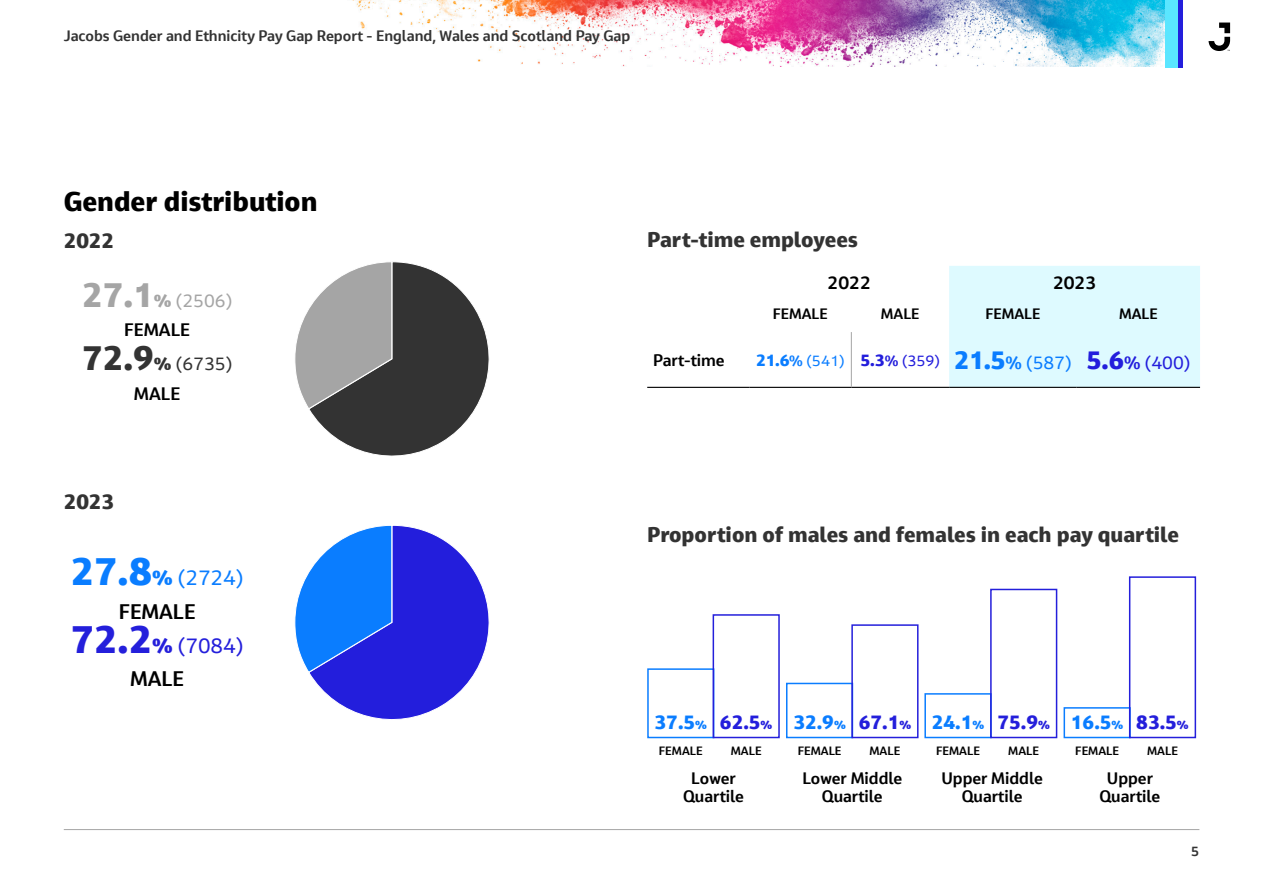
<style>
.page{position:relative;width:1263px;height:893px;background:#fff}
.page>*{position:absolute;margin:0;border:0;box-sizing:border-box;transform-origin:0 0}
.Heading_2{font:800 27px "Jacobs Chronos";color:#000}
.Heading_3x{font:800 21px "Jacobs Chronos";color:#333}
.t1{font:21px "Jacobs Chronos";color:#0a7dff}
.t2{font:21px "Jacobs Chronos";color:#241fdb}
.t3{font:700 21px "Jacobs Chronos";color:#000}
.t4{font:800 19.5px "Jacobs Chronos";color:#0a7dff}
.t5{font:800 19.5px "Jacobs Chronos";color:#241fdb}
.t6{font:800 19.5px "Jacobs Chronos";color:#231edc}
.Table_ColHead_12pt{font:700 18px "Jacobs Chronos";color:#000}
.t7{font:18px "Jacobs Chronos";color:#a5a5a5}
.t8{font:18px "Jacobs Chronos";color:#333}
.t9{font:18px "Jacobs Chronos";color:#0a7dff}
.t10{font:18px "Jacobs Chronos";color:#231edc}
.Table_ColHead_10pt{font:700 16.5px/18px "Jacobs Chronos";color:#000;text-align:center}
.t11{font:700 15px "Jacobs Chronos";color:#333}
.t12{font:700 15px "Jacobs Chronos";color:#000}
.t13{font:15px "Jacobs Chronos";color:#0a7dff}
.t14{font:15px "Jacobs Chronos";color:#231edc}
.t15{font:700 13.5px "Jacobs Chronos";color:#333}
.t16{font:700 12px "Jacobs Chronos";color:#000}
.s1{font-weight:800;font-size:34.5px}
.s2{font-weight:800}
.s3{font-weight:800;font-size:39px}
.s4{font-weight:800;font-size:16.5px}
.s5{font-weight:700}
.s6{font-weight:800;font-size:25.5px}
.s7{font-size:12px}
</style>
<div class="page">
<img style="left:352px;top:0;width:813px;height:66px">
<hr style="left:64px;top:829px;width:1135px;height:1px;background:#a5a5a5">
<svg style="left:1208px;top:23px;width:22px;height:28px"></svg>
<div style="left:1165px;top:0;width:13px;height:67px;background:#5ae6ff"></div>
<hr style="left:1178px;top:0;width:4px;height:67px;background:#231edc">
<div style="left:949px;top:266px;width:251px;height:121px;background:#defaff"></div>
<hr style="left:647px;top:387px;width:102px;height:1px;background:#000">
<hr style="left:749px;top:387px;width:102px;height:1px;background:#000">
<hr style="left:851px;top:387px;width:98px;height:1px;background:#000">
<hr style="left:949px;top:387px;width:128px;height:1px;background:#000">
<hr style="left:1077px;top:387px;width:123px;height:1px;background:#000">
<hr style="left:851px;top:332px;width:1px;height:55px;background:#a5a5a5">
<svg style="left:295px;top:261px;width:194px;height:195px"></svg>
<svg style="left:294px;top:525px;width:195px;height:195px"></svg>
<div style="left:786px;top:683px;width:67px;height:55px;border:2px solid #0a7dff"></div>
<div style="left:851px;top:624px;width:67px;height:114px;border:2px solid #241fdb"></div>
<div style="left:647px;top:668px;width:67px;height:70px;border:2px solid #0a7dff"></div>
<div style="left:713px;top:614px;width:67px;height:124px;border:2px solid #241fdb"></div>
<div style="left:924px;top:693px;width:68px;height:45px;border:2px solid #0a7dff"></div>
<div style="left:990px;top:589px;width:67px;height:149px;border:2px solid #241fdb"></div>
<div style="left:1063px;top:707px;width:68px;height:31px;border:2px solid #0a7dff"></div>
<div style="left:1129px;top:576px;width:67px;height:162px;border:2px solid #241fdb"></div>
<p class="t11" style="left:64px;top:26px;width:568px">Jacobs Gender and Ethnicity Pay Gap Report - England, Wales and Scotland Pay Gap</p>
<h2 class="Heading_2" style="left:64px;top:184px;width:255px">Gender distribution</h2>
<h1 class="Heading_3x" style="left:64px;top:226px;width:52px">2022</h1>
<p class="t7" style="left:82px;top:289px;width:152px"><span class="s1">27.1</span><span class="s2">%</span> (2506)</p>
<p class="Table_ColHead_12pt" style="left:124px;top:318px;width:67px">FEMALE</p>
<p class="t8" style="left:82px;top:353px;width:152px"><span class="s1">72.9</span><span class="s2">%</span> (6735)</p>
<p class="Table_ColHead_12pt" style="left:134px;top:381px;width:48px">MALE</p>
<h1 class="Heading_3x" style="left:64px;top:488px;width:52px">2023</h1>
<p class="t1" style="left:71px;top:565px;width:174px"><span class="s3">27.8</span><span class="s2">%</span> (2724)</p>
<p class="t3" style="left:119px;top:598px;width:78px">FEMALE</p>
<p class="t2" style="left:71px;top:632px;width:174px"><span class="s3">72.2</span><span class="s2">%</span> (7084)</p>
<p class="t3" style="left:130px;top:665px;width:55px">MALE</p>
<h1 class="Heading_3x" style="left:647px;top:226px;width:212px">Part-time employees</h1>
<p class="Table_ColHead_12pt" style="left:828px;top:271px;width:45px">2022</p>
<p class="Table_ColHead_12pt" style="left:1053px;top:271px;width:45px">2023</p>
<p class="t12" style="left:773px;top:304px;width:56px">FEMALE</p>
<p class="t12" style="left:881px;top:304px;width:40px">MALE</p>
<p class="t12" style="left:985px;top:304px;width:56px">FEMALE</p>
<p class="t12" style="left:1119px;top:304px;width:40px">MALE</p>
<p class="Table_ColHead_10pt" style="left:653px;top:350px;width:73px">Part-time</p>
<p class="t13" style="left:756px;top:351px;width:90px"><span class="s4">21.6</span><span class="s5">%</span> (541)</p>
<p class="t14" style="left:860px;top:351px;width:81px"><span class="s4">5.3</span><span class="s5">%</span> (359)</p>
<p class="t9" style="left:954px;top:352px;width:119px"><span class="s6">21.5</span><span class="s5">%</span> (587)</p>
<p class="t10" style="left:1086px;top:352px;width:106px"><span class="s6">5.6</span><span class="s5">%</span> (400)</p>
<h1 class="Heading_3x" style="left:647px;top:521px;width:533px">Proportion of males and females in each pay quartile</h1>
<p class="t4" style="left:655px;top:710px;width:54px">37.5<span class="s7">%</span></p>
<p class="t16" style="left:659px;top:743px;width:45px">FEMALE</p>
<p class="t6" style="left:720px;top:710px;width:54px">62.5<span class="s7">%</span></p>
<p class="t16" style="left:731px;top:743px;width:32px">MALE</p>
<p class="t4" style="left:793px;top:710px;width:54px">32.9<span class="s7">%</span></p>
<p class="t16" style="left:798px;top:743px;width:45px">FEMALE</p>
<p class="t5" style="left:859px;top:710px;width:54px">67.1<span class="s7">%</span></p>
<p class="t16" style="left:869px;top:743px;width:32px">MALE</p>
<p class="t4" style="left:932px;top:710px;width:54px">24.1<span class="s7">%</span></p>
<p class="t16" style="left:936px;top:743px;width:45px">FEMALE</p>
<p class="t5" style="left:997px;top:710px;width:54px">75.9<span class="s7">%</span></p>
<p class="t16" style="left:1008px;top:743px;width:32px">MALE</p>
<p class="t4" style="left:1071px;top:710px;width:54px">16.5<span class="s7">%</span></p>
<p class="t16" style="left:1075px;top:743px;width:45px">FEMALE</p>
<p class="t5" style="left:1136px;top:710px;width:54px">83.5<span class="s7">%</span></p>
<p class="t16" style="left:1147px;top:743px;width:32px">MALE</p>
<p class="Table_ColHead_10pt" style="left:683px;top:768px;width:62px">Lower<br>Quartile</p>
<p class="Table_ColHead_10pt" style="left:802px;top:768px;width:101px">Lower Middle<br>Quartile</p>
<p class="Table_ColHead_10pt" style="left:941px;top:768px;width:103px">Upper Middle<br>Quartile</p>
<p class="Table_ColHead_10pt" style="left:1099px;top:768px;width:62px">Upper<br>Quartile</p>
<p class="t15" style="left:1191px;top:842px;width:10px">5</p>
</div>
